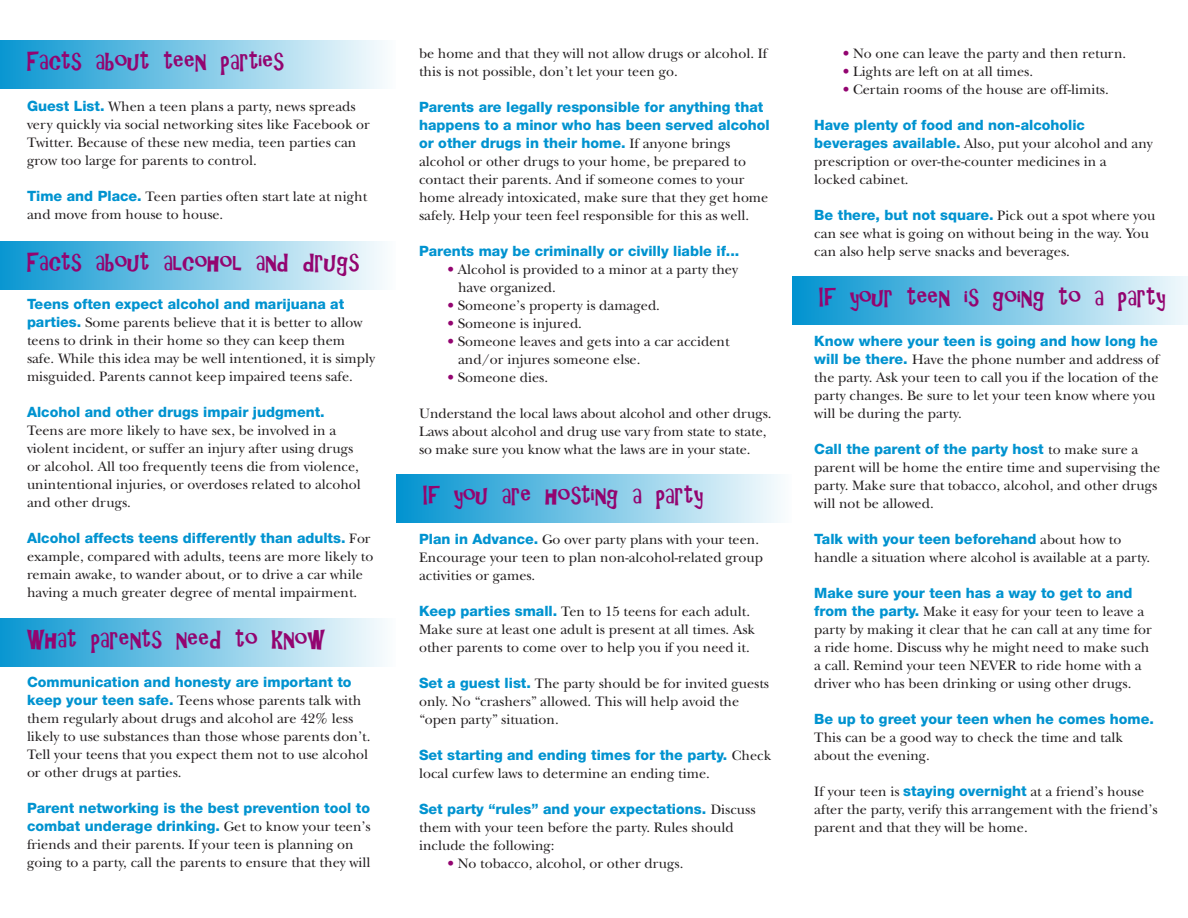
<style>
.page{position:relative;width:1188px;height:918px;background:#fff}
.page>*{position:absolute;margin:0;border:0;box-sizing:border-box;transform-origin:0 0}
.t1{font:24px "Gilligans Island";color:#930470}
.t2{font:14.25px/18px "New Baskerville";color:#231f20}
.t3{font:800 14.25px "Helvetica Neue";color:#0093d0}
.s1{font-family:"Helvetica Neue";font-weight:800;color:#0093d0}
.s2{color:#930470}
</style>
<div class="page">
<div style="left:0;top:40px;width:396px;height:49px;background:linear-gradient(to right,#0996d1,#fbfdfe)"></div>
<div style="left:0;top:241px;width:396px;height:48px;background:linear-gradient(to right,#0996d1,#fbfdfe)"></div>
<div style="left:0;top:618px;width:396px;height:49px;background:linear-gradient(to right,#0996d1,#fbfdfe)"></div>
<div style="left:396px;top:474px;width:396px;height:48px;background:linear-gradient(to right,#0193d0,#fbfdfe)"></div>
<div style="left:792px;top:276px;width:396px;height:48px;background:linear-gradient(to right,#0193d0,#f1f8fc)"></div>
<p class="t1" style="left:27px;top:50px;width:259px">Facts about teen parties</p>
<p class="t2" style="left:27px;top:97px;width:344px"><span class="s1">Guest List.</span> When a teen plans a party, news spreads very quickly via social networking sites like Facebook or Twitter. Because of these new media, teen parties can grow too large for parents to control.</p>
<p class="t2" style="left:27px;top:187px;width:342px"><span class="s1">Time and Place.</span> Teen parties often start late at night and move from house to house.</p>
<p class="t1" style="left:27px;top:251px;width:334px">Facts about alcohol and drugs</p>
<p class="t2" style="left:27px;top:295px;width:349px"><span class="s1">Teens often expect alcohol and marijuana at parties.</span> Some parents believe that it is better to allow teens to drink in their home so they can keep them safe. While this idea may be well intentioned, it is simply misguided. Parents cannot keep impaired teens safe.</p>
<p class="t2" style="left:27px;top:403px;width:335px"><span class="s1">Alcohol and other drugs impair judgment.<br></span>Teens are more likely to have sex, be involved in a violent incident, or suffer an injury after using drugs or alcohol. All too frequently teens die from violence, unintentional injuries, or overdoses related to alcohol and other drugs.</p>
<p class="t2" style="left:27px;top:529px;width:348px"><span class="s1">Alcohol affects teens differently than adults.</span> For example, compared with adults, teens are more likely to remain awake, to wander about, or to drive a car while having a much greater degree of mental impairment.</p>
<p class="t1" style="left:27px;top:628px;width:300px">What parents need to know</p>
<p class="t2" style="left:27px;top:673px;width:345px"><span class="s1">Communication and honesty are important to keep your teen safe.</span> Teens whose parents talk with them regularly about drugs and alcohol are 42% less likely to use substances than those whose parents don’t.<br>Tell your teens that you expect them not to use alcohol or other drugs at parties.</p>
<p class="t2" style="left:27px;top:799px;width:345px"><span class="s1">Parent networking is the best prevention tool to combat underage drinking.</span> Get to know your teen’s friends and their parents. If your teen is planning on going to a party, call the parents to ensure that they will</p>
<p class="t2" style="left:419px;top:44px;width:350px">be home and that they will not allow drugs or alcohol. If this is not possible, don’t let your teen go.</p>
<p class="t2" style="left:419px;top:98px;width:352px"><span class="s1">Parents are legally responsible for anything that happens to a minor who has been served alcohol or other drugs in their home.</span> If anyone brings alcohol or other drugs to your home, be prepared to contact their parents. And if someone comes to your home already intoxicated, make sure that they get home safely. Help your teen feel responsible for this as well.</p>
<p class="t3" style="left:419px;top:242px;width:322px">Parents may be criminally or civilly liable if...</p>
<p class="t2" style="left:458px;top:260px;width:282px;text-indent:-11px"><span class="s2">•</span> Alcohol is provided to a minor at a party they have organized.</p>
<p class="t2" style="left:448px;top:296px;width:214px"><span class="s2">•</span> Someone’s property is damaged.</p>
<p class="t2" style="left:448px;top:314px;width:136px"><span class="s2">•</span> Someone is injured.</p>
<p class="t2" style="left:458px;top:332px;width:273px;text-indent:-11px"><span class="s2">•</span> Someone leaves and gets into a car accident and/or injures someone else.</p>
<p class="t2" style="left:448px;top:368px;width:102px"><span class="s2">•</span> Someone dies.</p>
<p class="t2" style="left:419px;top:404px;width:354px">Understand the local laws about alcohol and other drugs.<br>Laws about alcohol and drug use vary from state to state, so make sure you know what the laws are in your state.</p>
<p class="t1" style="left:423px;top:483px;width:282px">If you are hosting a party</p>
<p class="t2" style="left:419px;top:530px;width:345px"><span class="s1">Plan in Advance.</span> Go over party plans with your teen.<br>Encourage your teen to plan non-alcohol-related group activities or games.</p>
<p class="t2" style="left:419px;top:602px;width:337px"><span class="s1">Keep parties small.</span> Ten to 15 teens for each adult.<br>Make sure at least one adult is present at all times. Ask other parents to come over to help you if you need it.</p>
<p class="t2" style="left:419px;top:674px;width:352px"><span class="s1">Set a guest list.</span> The party should be for invited guests only. No “crashers” allowed. This will help avoid the “open party” situation.</p>
<p class="t2" style="left:419px;top:746px;width:354px"><span class="s1">Set starting and ending times for the party.</span> Check local curfew laws to determine an ending time.</p>
<p class="t2" style="left:419px;top:800px;width:338px"><span class="s1">Set party “rules” and your expectations.</span> Discuss them with your teen before the party. Rules should include the following:</p>
<p class="t2" style="left:448px;top:854px;width:237px"><span class="s2">•</span> No tobacco, alcohol, or other drugs.</p>
<p class="t2" style="left:843px;top:44px;width:285px"><span class="s2">•</span> No one can leave the party and then return.</p>
<p class="t2" style="left:843px;top:62px;width:192px"><span class="s2">•</span> Lights are left on at all times.</p>
<p class="t2" style="left:843px;top:80px;width:268px"><span class="s2">•</span> Certain rooms of the house are off-limits.</p>
<p class="t2" style="left:814px;top:116px;width:340px"><span class="s1">Have plenty of food and non-alcoholic beverages available.</span> Also, put your alcohol and any prescription or over-the-counter medicines in a</p>
<p class="t2" style="left:814px;top:170px;width:96px">locked cabinet.</p>
<p class="t2" style="left:814px;top:206px;width:343px"><span class="s1">Be there, but not square.</span> Pick out a spot where you can see what is going on without being in the way. You can also help serve snacks and beverages.</p>
<p class="t1" style="left:819px;top:285px;width:348px">If your teen is going to a party</p>
<p class="t2" style="left:814px;top:332px;width:346px"><span class="s1">Know where your teen is going and how long he will be there.</span> Have the phone number and address of the party. Ask your teen to call you if the location of the party changes. Be sure to let your teen know where you will be during the party.</p>
<p class="t2" style="left:814px;top:440px;width:348px"><span class="s1">Call the parent of the party host</span> to make sure a parent will be home the entire time and supervising the party. Make sure that tobacco, alcohol, and other drugs will not be allowed.</p>
<p class="t2" style="left:814px;top:530px;width:338px"><span class="s1">Talk with your teen beforehand</span> about how to handle a situation where alcohol is available at a party.</p>
<p class="t2" style="left:814px;top:584px;width:339px"><span class="s1">Make sure your teen has a way to get to and from the party.</span> Make it easy for your teen to leave a party by making it clear that he can call at any time for a ride home. Discuss why he might need to make such a call. Remind your teen NEVER to ride home with a driver who has been drinking or using other drugs.</p>
<p class="t2" style="left:814px;top:710px;width:341px"><span class="s1">Be up to greet your teen when he comes home.<br></span>This can be a good way to check the time and talk about the evening.</p>
<p class="t2" style="left:814px;top:782px;width:345px">If your teen is <span class="s1">staying overnight</span> at a friend’s house after the party, verify this arrangement with the friend’s parent and that they will be home.</p>
</div>
